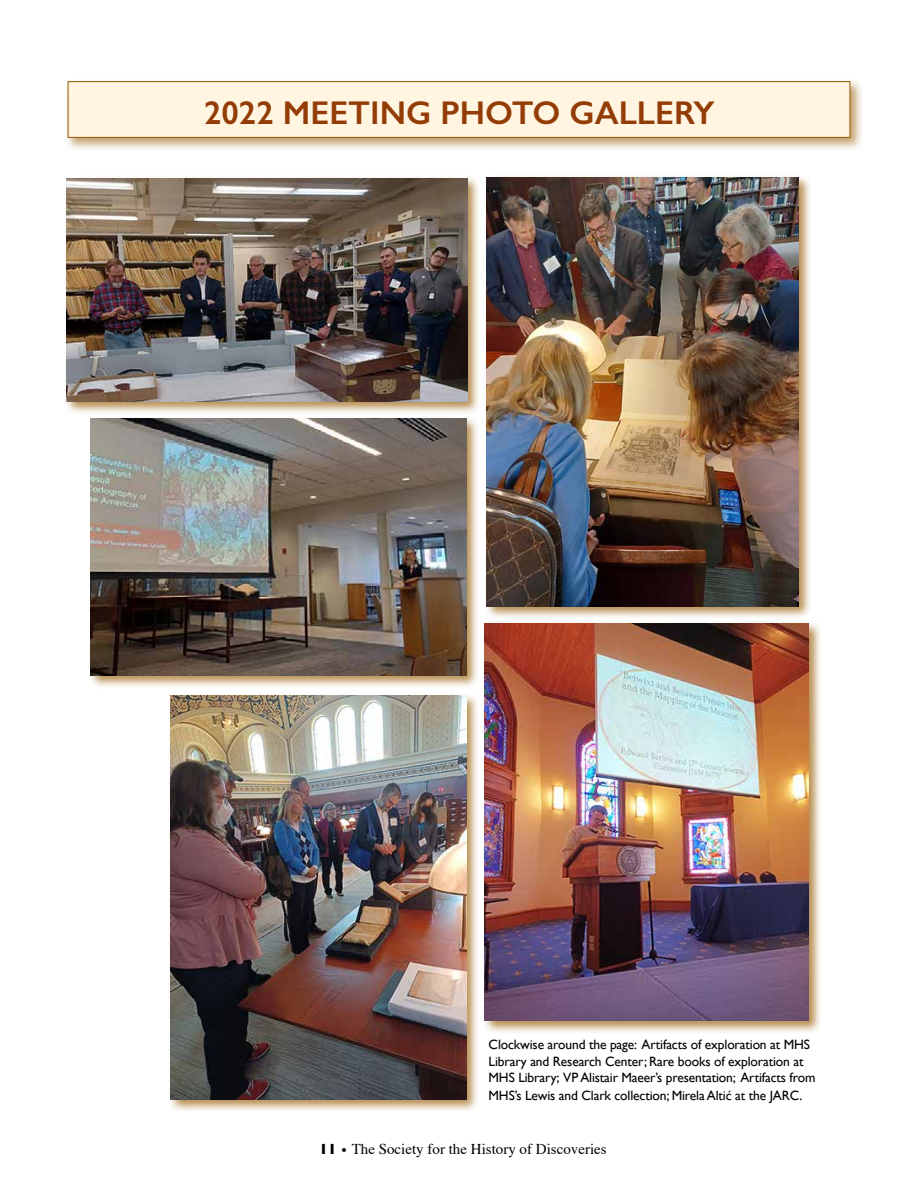
<style>
.page{position:relative;width:918px;height:1188px;background:#fff}
.page>*{position:absolute;margin:0;border:0;box-sizing:border-box;transform-origin:0 0}
.t1{font:600 33px "Gill Sans";color:#933c06}
.t2{font:15px "Times";color:#000}
.t3{font:13.5px/16.2px "Gill Sans";letter-spacing:-.01em;color:#000}
.s1{font-family:"Gill Sans";font-weight:700}
.s2{font-family:"Gill Sans";font-weight:700;font-size:12px}
</style>
<div class="page">
<div style="left:65px;top:78px;width:799px;height:74px;background:#9e6614;opacity:.6"></div>
<div style="left:68px;top:81px;width:782px;height:57px;background:#fff5e1;border:1px solid #9e6614"></div>
<div style="left:64px;top:174px;width:759px;height:939px;background:#9e6614;opacity:.75"></div>
<img style="left:67px;top:178px;width:400px;height:224px">
<img style="left:91px;top:419px;width:375px;height:257px">
<img style="left:170px;top:695px;width:296px;height:404px">
<img style="left:487px;top:177px;width:312px;height:429px">
<img style="left:485px;top:623px;width:324px;height:398px">
<h1 class="t1" style="left:204px;top:92px;width:512px">2022 MEETING PHOTO GALLERY</h1>
<p class="t3" style="left:489px;top:1037px;width:328px">Clockwise around the page: Artifacts of exploration at MHS<br>Library and Research Center; Rare books of exploration at<br>MHS Library; VP Alistair Maeer’s presentation; Artifacts from</p>
<p class="t3" style="left:489px;top:1087px;width:315px">MHS’s Lewis and Clark collection; Mirela Altić at the JARC.</p>
<p class="t2" style="left:319px;top:1135px;width:289px"><span class="s1">11</span> <span class="s2">•</span> The Society for the History of Discoveries</p>
</div>
